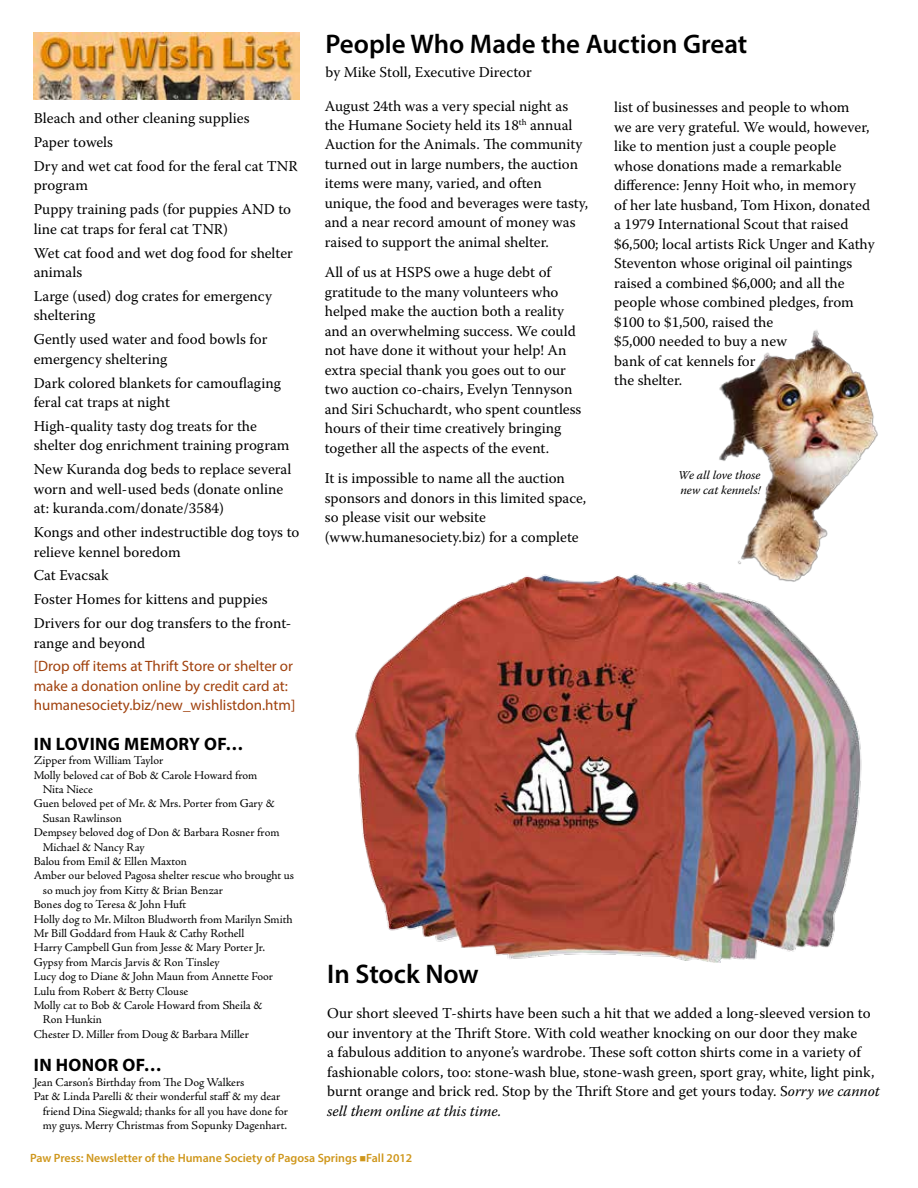
<style>
.page{position:relative;width:918px;height:1188px;background:#fff}
.page>*{position:absolute;margin:0;border:0;box-sizing:border-box;transform-origin:0 0}
.t1{font:600 27px "Myriad Pro";color:#000}
.t2{font:700 18px "Myriad Pro";letter-spacing:.02em;color:#000}
.t3{font:15px/19.5px "Warnock Pro";color:#000}
.t4{font:15px/19.5px "Myriad Pro";color:#a0410d}
.t5{font:12px "Adobe Jenson Pro";letter-spacing:-.005em;color:#000}
.t6{font:600 12px "Myriad Pro";color:#cf971c}
.t7{font:italic 12px/14.4px "Warnock Pro";color:#000}
.s1{font-style:italic}
</style>
<div class="page">
<img style="left:34px;top:32px;width:266px;height:67px">
<img style="left:355px;top:574px;width:507px;height:388px">
<img style="left:674px;top:330px;width:204px;height:258px">
<p class="t3" style="left:34px;top:106px;width:266px;line-height:23.9px">Bleach and other cleaning supplies<br>Paper towels<br>Dry and wet cat food for the feral cat TNR</p>
<p class="t3" style="left:34px;top:173px;width:259px;line-height:23.9px">program<br>Puppy training pads (for puppies AND to</p>
<p class="t3" style="left:34px;top:217px;width:261px;line-height:23.9px">line cat traps for feral cat TNR)<br>Wet cat food and wet dog food for shelter</p>
<p class="t3" style="left:34px;top:260px;width:240px;line-height:23.9px">animals<br>Large (used) dog crates for emergency</p>
<p class="t3" style="left:34px;top:303px;width:235px;line-height:23.9px">sheltering<br>Gently used water and food bowls for</p>
<p class="t3" style="left:34px;top:347px;width:249px;line-height:23.9px">emergency sheltering<br>Dark colored blankets for camouflaging</p>
<p class="t3" style="left:34px;top:390px;width:225px;line-height:23.9px">feral cat traps at night<br>High-quality tasty dog treats for the</p>
<p class="t3" style="left:34px;top:433px;width:259px;line-height:23.9px">shelter dog enrichment training program<br>New Kuranda dog beds to replace several</p>
<p class="t3" style="left:34px;top:479px;width:251px">worn and well-used beds (donate online at: kuranda.com/donate/3584)</p>
<p class="t3" style="left:34px;top:522px;width:267px">Kongs and other indestructible dog toys to relieve kennel boredom</p>
<p class="t3" style="left:34px;top:563px;width:259px;line-height:23.9px">Cat Evacsak<br>Foster Homes for kittens and puppies<br>Drivers for our dog transfers to the front-</p>
<p class="t3" style="left:34px;top:633px;width:113px">range and beyond</p>
<p class="t4" style="left:34px;top:656px;width:263px">[Drop off items at Thrift Store or shelter or make a donation online by credit card at: humanesociety.biz/new_wishlistdon.htm]</p>
<p class="t2" style="left:34px;top:732px;width:211px">IN LOVING MEMORY OF…</p>
<p class="t5" style="left:34px;top:754px;width:131px">Zipper from William Taylor</p>
<p class="t5" style="left:34px;top:768px;width:225px">Molly beloved cat of Bob &amp; Carole Howard from</p>
<p class="t5" style="left:43px;top:783px;width:52px">Nita Niece</p>
<p class="t5" style="left:34px;top:797px;width:242px">Guen beloved pet of Mr. &amp; Mrs. Porter from Gary &amp;</p>
<p class="t5" style="left:43px;top:811px;width:81px">Susan Rawlinson</p>
<p class="t5" style="left:34px;top:826px;width:247px">Dempsey beloved dog of Don &amp; Barbara Rosner from</p>
<p class="t5" style="left:43px;top:840px;width:104px">Michael &amp; Nancy Ray</p>
<p class="t5" style="left:34px;top:855px;width:155px">Balou from Emil &amp; Ellen Maxton</p>
<p class="t5" style="left:34px;top:869px;width:262px">Amber our beloved Pagosa shelter rescue who brought us</p>
<p class="t5" style="left:43px;top:883px;width:182px">so much joy from Kitty &amp; Brian Benzar</p>
<p class="t5" style="left:34px;top:898px;width:154px">Bones dog to Teresa &amp; John Huft</p>
<p class="t5" style="left:34px;top:912px;width:260px">Holly dog to Mr. Milton Bludworth from Marilyn Smith</p>
<p class="t5" style="left:34px;top:927px;width:212px">Mr Bill Goddard from Hauk &amp; Cathy Rothell</p>
<p class="t5" style="left:34px;top:941px;width:233px">Harry Campbell Gun from Jesse &amp; Mary Porter Jr.</p>
<p class="t5" style="left:34px;top:955px;width:188px">Gypsy from Marcis Jarvis &amp; Ron Tinsley</p>
<p class="t5" style="left:34px;top:970px;width:241px">Lucy dog to Diane &amp; John Maun from Annette Foor</p>
<p class="t5" style="left:34px;top:984px;width:156px">Lulu from Robert &amp; Betty Clouse</p>
<p class="t5" style="left:34px;top:999px;width:230px">Molly cat to Bob &amp; Carole Howard from Sheila &amp;</p>
<p class="t5" style="left:43px;top:1013px;width:61px">Ron Hunkin</p>
<p class="t5" style="left:34px;top:1027px;width:217px">Chester D. Miller from Doug &amp; Barbara Miller</p>
<p class="t2" style="left:34px;top:1054px;width:129px">IN HONOR OF…</p>
<p class="t5" style="left:34px;top:1075px;width:212px">Jean Carson’s Birthday from The Dog Walkers</p>
<p class="t5" style="left:34px;top:1090px;width:248px">Pat &amp; Linda Parelli &amp; their wonderful staff &amp; my dear</p>
<p class="t5" style="left:43px;top:1104px;width:247px">friend Dina Siegwald; thanks for all you have done for</p>
<p class="t5" style="left:43px;top:1119px;width:246px">my guys. Merry Christmas from Sopunky Dagenhart.</p>
<h1 class="t1" style="left:326px;top:26px;width:423px">People Who Made the Auction Great</h1>
<p class="t3" style="left:326px;top:62px;width:208px">by Mike Stoll, Executive Director</p>
<p class="t3" style="left:325px;top:96px;width:265px">August 24th was a very special night as the Humane Society held its 18<sup>th</sup> annual Auction for the Animals. The community turned out in large numbers, the auction items were many, varied, and often unique, the food and beverages were tasty, and a near record amount of money was raised to support the animal shelter.</p>
<p class="t3" style="left:325px;top:262px;width:258px">All of us at HSPS owe a huge debt of gratitude to the many volunteers who helped make the auction both a reality and an overwhelming success. We could not have done it without your help! An extra special thank you goes out to our two auction co-chairs, Evelyn Tennyson and Siri Schuchardt, who spent countless hours of their time creatively bringing together all the aspects of the event.</p>
<p class="t3" style="left:325px;top:468px;width:263px">It is impossible to name all the auction sponsors and donors in this limited space, so please visit our website (www.humanesociety.biz) for a complete</p>
<p class="t3" style="left:614px;top:97px;width:262px">list of businesses and people to whom<br>we are very grateful. We would, however, like to mention just a couple people whose donations made a remarkable difference: Jenny Hoit who, in memory<br>of her late husband, Tom Hixon, donated a 1979 International Scout that raised $6,500; local artists Rick Unger and Kathy Steventon whose original oil paintings raised a combined $6,000; and all the people whose combined pledges, from $100 to $1,500, raised the<br>$5,000 needed to buy a new<br>bank of cat kennels for<br>the shelter.</p>
<p class="t7" style="left:678px;top:468px;width:84px">We all love those new cat kennels!</p>
<h1 class="t1" style="left:327px;top:956px;width:153px">In Stock Now</h1>
<p class="t3" style="left:327px;top:1003px;width:554px">Our short sleeved T-shirts have been such a hit that we added a long-sleeved version to our inventory at the Thrift Store. With cold weather knocking on our door they make<br>a fabulous addition to anyone’s wardrobe. These soft cotton shirts come in a variety of fashionable colors, too: stone-wash blue, stone-wash green, sport gray, white, light pink, burnt orange and brick red. Stop by the Thrift Store and get yours today. S<span class="s1">orry we cannot sell them online at this time.</span></p>
<p class="t6" style="left:30px;top:1150px;width:384px">Paw Press: Newsletter of the Humane Society of Pagosa Springs ■Fall 2012</p>
</div>
